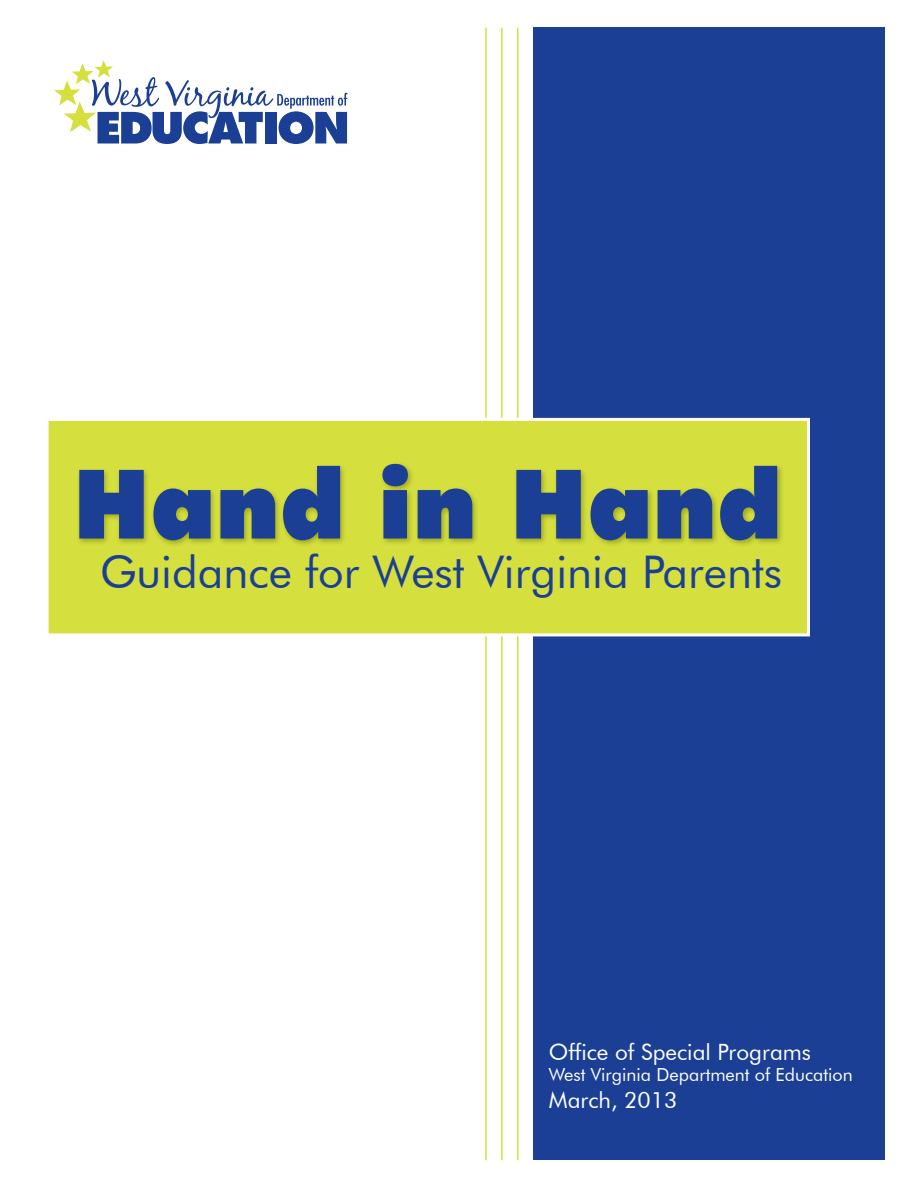
<style>
.page{position:relative;width:918px;height:1188px;background:#fff}
.page>*{position:absolute;margin:0;border:0;box-sizing:border-box;transform-origin:0 0}
.t1{font:900 96px "Futura BT";color:#1b3f94}
.t2{font:45px "Futura BT";color:#1b3f94}
.t3{font:22.5px "Futura BT";color:#fff}
.t4{font:18px "Futura BT";color:#fff}
</style>
<div class="page">
<hr style="left:517px;top:28px;width:2px;height:1132px;background:#d5df3e">
<hr style="left:501px;top:28px;width:2px;height:1132px;background:#d5df3e">
<hr style="left:485px;top:28px;width:2px;height:1132px;background:#d5df3e">
<div style="left:533px;top:28px;width:351px;height:1132px;background:#1b3f94"></div>
<div style="left:46px;top:418px;width:764px;height:218px;background:#d5df3e;border:3px solid #fff"></div>
<div style="left:76px;top:461px;width:709px;height:86px;background:#647109;opacity:.5"></div>
<svg style="left:54px;top:60px;width:293px;height:84px"></svg>
<p class="t1" style="left:73px;top:446px;width:711px">Hand in Hand</p>
<p class="t2" style="left:100px;top:544px;width:684px">Guidance for West Virginia Parents</p>
<p class="t3" style="left:549px;top:1038px;width:264px">Office of Special Programs</p>
<p class="t4" style="left:549px;top:1064px;width:305px">West Virginia Department of Education</p>
<p class="t3" style="left:549px;top:1087px;width:130px">March, 2013</p>
</div>
